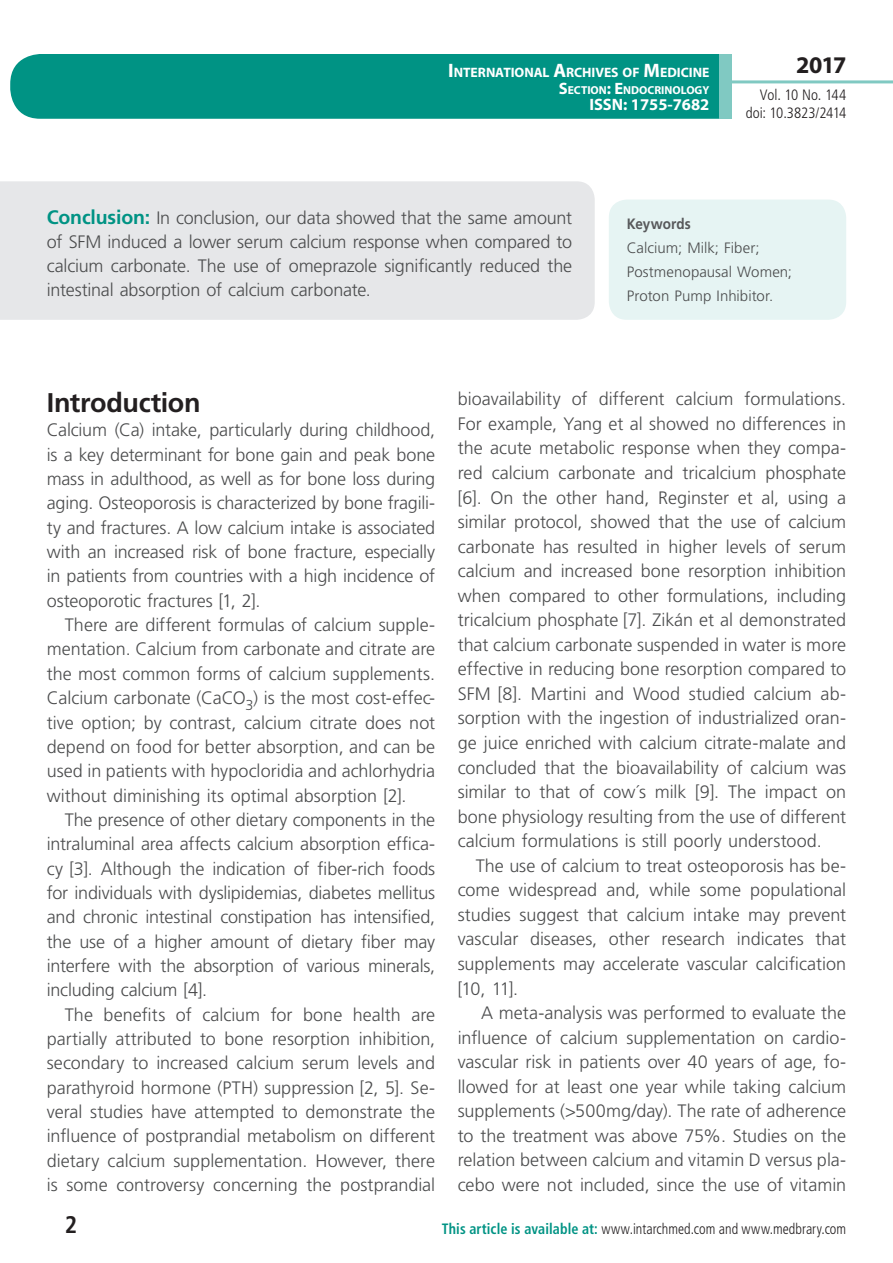
<style>
.page{position:relative;width:893px;height:1263px;background:#fff}
.page>*{position:absolute;margin:0;border:0;box-sizing:border-box;transform-origin:0 0}
.t1{font:700 27px "Frutiger LT Std";letter-spacing:-.015em;color:#231f20}
.t2{font:700 24px "Myriad Pro";color:#231f20}
.t3{font:700 condensed 24px "Frutiger LT Std";color:#231f20}
.t4{font:300 18px/24.6px "Frutiger LT Std";letter-spacing:-.005em;color:#4b4c4d;text-align:justify}
.t5{font:700 16.5px "Myriad Pro";color:#fff}
.t6{font:300 condensed 15px "Frutiger LT Std";color:#231f20;scale:.94 1}
.t7{font:300 15px/24px "Frutiger LT Std";letter-spacing:.005em;color:#4b4c4d}
.t8{font:300 condensed 15px/18px "Frutiger LT Std";color:#231f20;text-align:right}
.t9{font:700 15px "Frutiger LT Std";letter-spacing:.005em;color:#57585a;scale:.9 1}
.t10{font:700 13.65px "Myriad Pro";letter-spacing:-.005em;color:#fff}
.t11{font:700 11.55px "Myriad Pro";color:#fff}
.s1{font-size:19.5px}
.s2{font-size:16.5px}
.s3{font-weight:700;font-size:19.5px;color:#009384}
.s4{font-weight:700;color:#009384}
</style>
<div class="page">
<div style="left:10px;top:54px;width:775px;height:65px;background:#009384;border-radius:30px"></div>
<div style="left:732px;top:0;width:161px;height:157px;background:#fff"></div>
<hr style="left:730px;top:80px;width:163px;height:3px;background:#80c9c2">
<div style="left:719px;top:54px;width:13px;height:65px;background:#80c9c2"></div>
<div style="left:0;top:181px;width:595px;height:139px;background:#e6e7e9"></div>
<div style="left:609px;top:200px;width:237px;height:120px;background:#e6f4f3;border-radius:18px"></div>
<p class="t10" style="left:448px;top:64px;width:263px"><span class="s1">I</span>NTERNATIONAL <span class="s1">A</span>RCHIVES OF <span class="s1">M</span>EDICINE</p>
<p class="t11" style="left:559px;top:82px;width:152px"><span class="s2">S</span>ECTION<span class="s2">: E</span>NDOCRINOLOGY</p>
<p class="t5" style="left:589px;top:94px;width:122px">ISSN: 1755-7682</p>
<h2 class="t2" style="left:796px;top:49px;width:52px">2017</h2>
<p class="t8" style="left:746px;top:86px;width:102px">Vol. 10 No. 144 doi: 10.3823/2414</p>
<p class="t4" style="left:47px;top:206px;width:527px;line-height:24px"><span class="s3">Conclusion:</span> In conclusion, our data showed that the same amount of SFM induced a lower serum calcium response when compared to calcium carbonate. The use of omeprazole significantly reduced the intestinal absorption of calcium carbonate.</p>
<p class="t9" style="left:627px;top:215px;width:73px">Keywords</p>
<p class="t7" style="left:627px;top:236px;width:167px">Calcium; Milk; Fiber;<br>Postmenopausal Women;<br>Proton Pump Inhibitor.</p>
<h1 class="t1" style="left:47px;top:387px;width:155px">Introduction</h1>
<p class="t4" style="left:47px;top:418px;width:390px">Calcium (Ca) intake, particularly during childhood, is a key determinant for bone gain and peak bone mass in adulthood, as well as for bone loss during aging. Osteoporosis is characterized by bone fragili&shy;ty and fractures. A low calcium intake is associated with an increased risk of bone fracture, especially in patients from countries with a high incidence of osteoporotic fractures [1, 2].</p>
<p class="t4" style="left:47px;top:613px;width:390px;text-indent:18px">There are different formulas of calcium supple&shy;mentation. Calcium from carbonate and citrate are the most common forms of calcium supplements.<br>Calcium carbonate (CaCO<sub>3</sub>) is the most cost-effec&shy;tive option; by contrast, calcium citrate does not depend on food for better absorption, and can be used in patients with hypocloridia and achlorhydria without diminishing its optimal absorption [2].</p>
<p class="t4" style="left:47px;top:808px;width:390px;text-indent:18px">The presence of other dietary components in the intraluminal area affects calcium absorption effica&shy;cy [3]. Although the indication of fiber-rich foods for individuals with dyslipidemias, diabetes mellitus and chronic intestinal constipation has intensified, the use of a higher amount of dietary fiber may interfere with the absorption of various minerals, including calcium [4].</p>
<p class="t4" style="left:47px;top:1002px;width:390px;text-indent:18px">The benefits of calcium for bone health are partially attributed to bone resorption inhibition, secondary to increased calcium serum levels and parathyroid hormone (PTH) suppression [2, 5]. Se&shy;veral studies have attempted to demonstrate the influence of postprandial metabolism on different dietary calcium supplementation. However, there is some controversy concerning the postprandial</p>
<p class="t4" style="left:458px;top:387px;width:390px">bioavailability of different calcium formulations.<br>For example, Yang et al showed no differences in the acute metabolic response when they compa&shy;red calcium carbonate and tricalcium phosphate [6]. On the other hand, Reginster et al, using a similar protocol, showed that the use of calcium carbonate has resulted in higher levels of serum calcium and increased bone resorption inhibition when compared to other formulations, including tricalcium phosphate [7]. Zikán et al demonstrated that calcium carbonate suspended in water is more effective in reducing bone resorption compared to SFM [8]. Martini and Wood studied calcium ab&shy;sorption with the ingestion of industrialized oran&shy;ge juice enriched with calcium citrate-malate and concluded that the bioavailability of calcium was similar to that of cow´s milk [9]. The impact on bone physiology resulting from the use of different calcium formulations is still poorly understood.</p>
<p class="t4" style="left:458px;top:853px;width:390px;text-indent:18px">The use of calcium to treat osteoporosis has be&shy;come widespread and, while some populational studies suggest that calcium intake may prevent vascular diseases, other research indicates that supplements may accelerate vascular calcification [10, 11].</p>
<p class="t4" style="left:458px;top:1001px;width:390px;text-indent:23px">A meta-analysis was performed to evaluate the influence of calcium supplementation on cardio&shy;vascular risk in patients over 40 years of age, fo&shy;llowed for at least one year while taking calcium supplements (&gt;500mg/day). The rate of adherence to the treatment was above 75%. Studies on the relation between calcium and vitamin D versus pla&shy;cebo were not included, since the use of vitamin</p>
<h2 class="t3" style="left:65px;top:1210px;width:14px">2</h2>
<p class="t6" style="left:442px;top:1220px;width:432px"><span class="s4">This article is available at:</span> www.intarchmed.com and www.medbrary.com</p>
</div>
